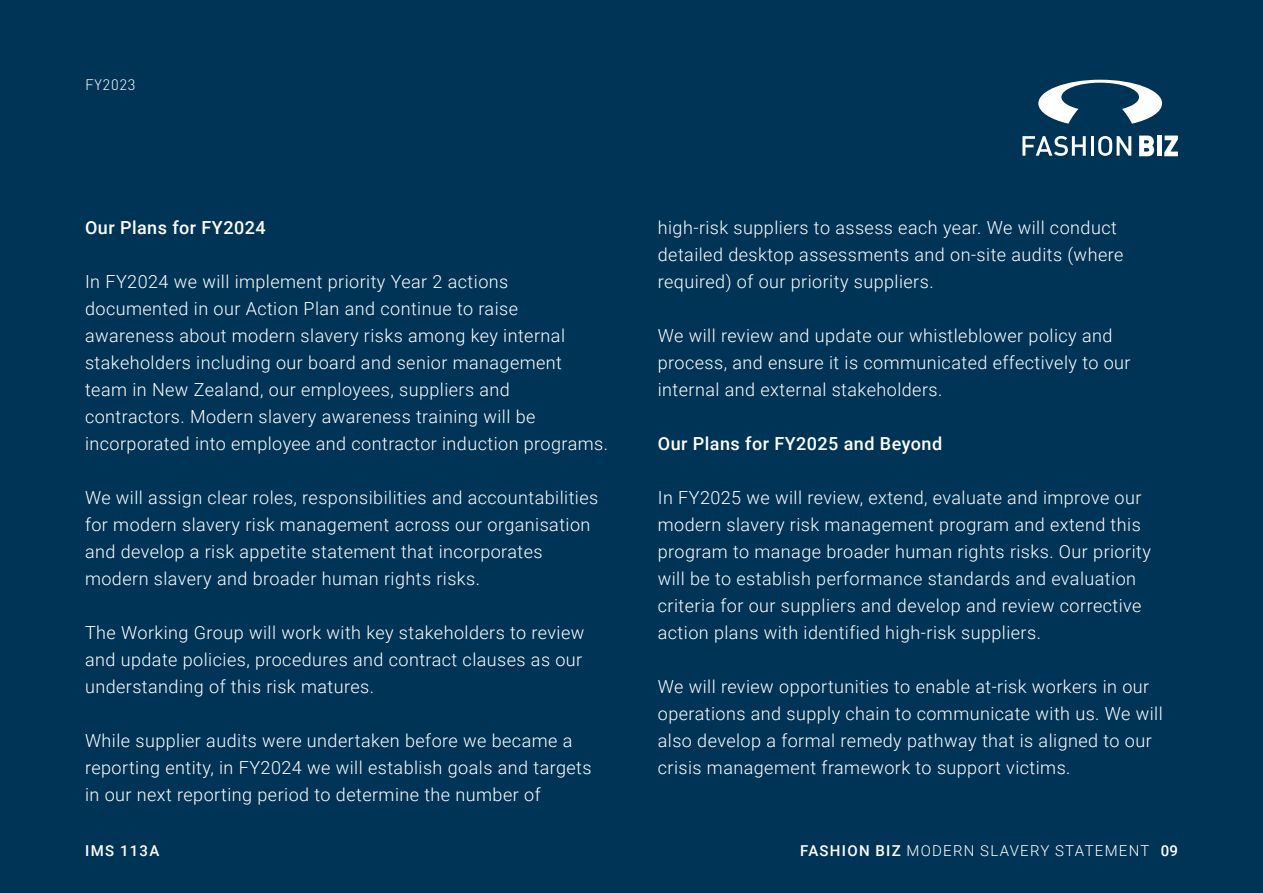
<style>
.page{position:relative;width:1263px;height:893px;background:#003456}
.page>*{position:absolute;margin:0;border:0;box-sizing:border-box;transform-origin:0 0}
.t1{font:300 18px/27px "Roboto";letter-spacing:.025em;color:#fff}
.t2{font:500 18px "Roboto";letter-spacing:.025em;color:#fff}
.t3{font:300 15px "Roboto";letter-spacing:.085em;color:#fff}
.t4{font:500 15px "Roboto";letter-spacing:.085em;color:#fff}
.t5{font:300 15px "DIN";letter-spacing:.05em;color:#fff}
.s1{font-weight:500}
</style>
<div class="page">
<svg style="left:1038px;top:80px;width:124px;height:44px"></svg>
<svg style="left:1139px;top:136px;width:15px;height:20px"></svg>
<hr style="left:1157px;top:136px;width:4px;height:20px;background:#fff">
<svg style="left:1164px;top:136px;width:14px;height:20px"></svg>
<svg style="left:1022px;top:136px;width:64px;height:20px"></svg>
<hr style="left:1091px;top:136px;width:3px;height:20px;background:#fff">
<svg style="left:1098px;top:136px;width:34px;height:20px"></svg>
<p class="t5" style="left:85px;top:76px;width:52px">FY2023</p>
<p class="t2" style="left:85px;top:215px;width:182px">Our Plans for FY2024</p>
<p class="t1" style="left:85px;top:268px;width:524px">In FY2024 we will implement priority Year 2 actions documented in our Action Plan and continue to raise awareness about modern slavery risks among key internal stakeholders including our board and senior management team in New Zealand, our employees, suppliers and contractors. Modern slavery awareness training will be incorporated into employee and contractor induction programs.</p>
<p class="t1" style="left:85px;top:484px;width:515px">We will assign clear roles, responsibilities and accountabilities for modern slavery risk management across our organisation and develop a risk appetite statement that incorporates modern slavery and broader human rights risks.</p>
<p class="t1" style="left:85px;top:619px;width:501px;text-align:justify">The Working Group will work with key stakeholders to review and update policies, procedures and contract clauses as our understanding of this risk matures.</p>
<p class="t1" style="left:85px;top:727px;width:508px">While supplier audits were undertaken before we became a reporting entity, in FY2024 we will establish goals and targets in our next reporting period to determine the number of</p>
<p class="t1" style="left:658px;top:214px;width:467px">high-risk suppliers to assess each year. We will conduct detailed desktop assessments and on-site audits (where required) of our priority suppliers.</p>
<p class="t1" style="left:658px;top:322px;width:474px">We will review and update our whistleblower policy and process, and ensure it is communicated effectively to our internal and external stakeholders.</p>
<p class="t2" style="left:658px;top:431px;width:286px">Our Plans for FY2025 and Beyond</p>
<p class="t1" style="left:658px;top:484px;width:495px">In FY2025 we will review, extend, evaluate and improve our modern slavery risk management program and extend this program to manage broader human rights risks. Our priority will be to establish performance standards and evaluation criteria for our suppliers and develop and review corrective action plans with identified high-risk suppliers.</p>
<p class="t1" style="left:658px;top:673px;width:506px">We will review opportunities to enable at-risk workers in our operations and supply chain to communicate with us. We will also develop a formal remedy pathway that is aligned to our crisis management framework to support victims.</p>
<p class="t4" style="left:85px;top:840px;width:76px">IMS 113A</p>
<p class="t3" style="left:800px;top:840px;width:379px"><span class="s1">FASHION BIZ</span> MODERN SLAVERY STATEMENT <span class="s1">09</span></p>
</div>
